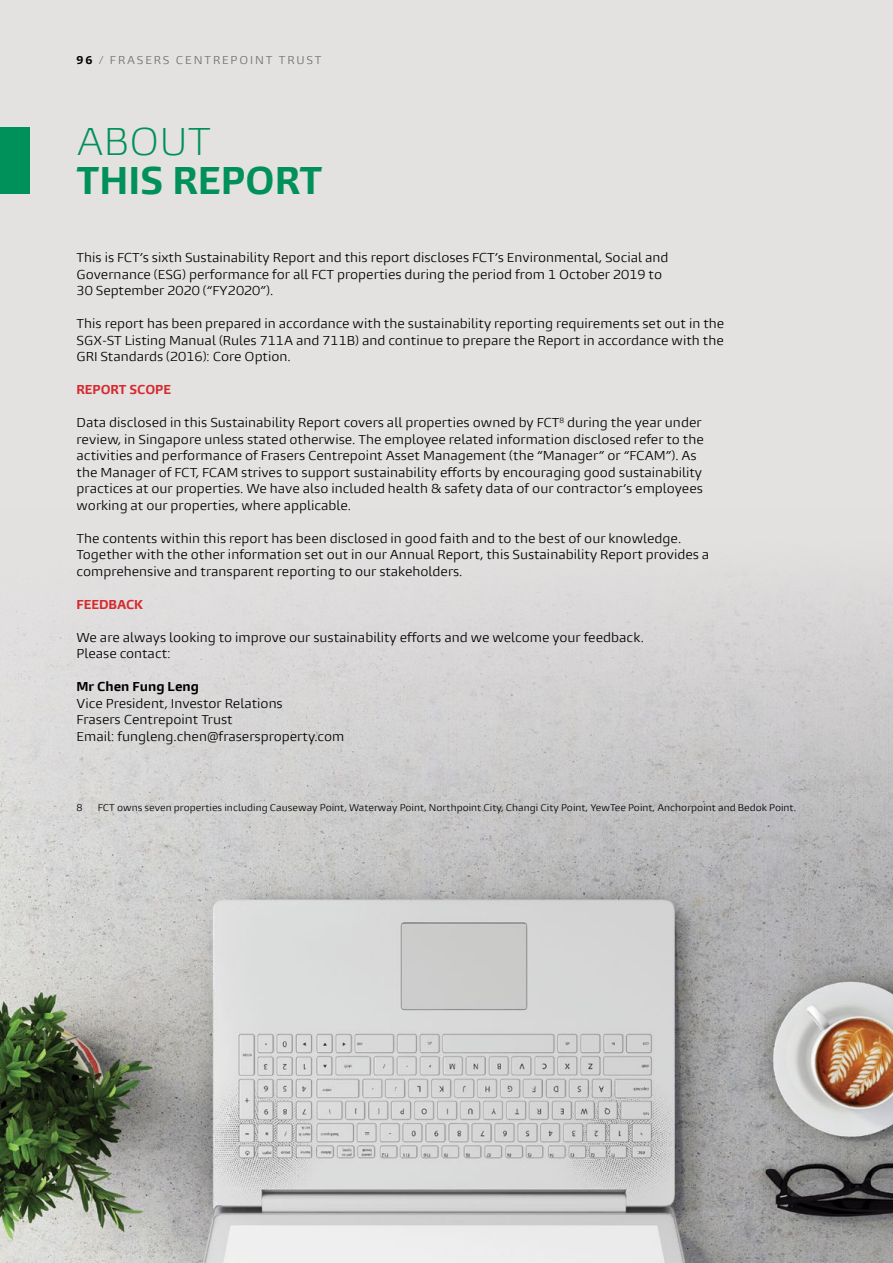
<style>
.page{position:relative;width:893px;height:1263px;background:#e4e1e1}
.page>*{position:absolute;margin:0;border:0;box-sizing:border-box;transform-origin:0 0}
.t1{font:700 36px "Burlingame Pro";color:#00915b}
.t2{font:300 36px "Burlingame Pro";color:#00915b}
.t3{font:12px/16.5px "Burlingame Pro";color:#000}
.t4{font:700 12px "Burlingame Pro";color:#d52a2f}
.t5{font:700 12px "Burlingame Pro";color:#000}
.t6{font:10.5px "Burlingame Pro";letter-spacing:.18em;color:#6d6e71}
.t7{font:9px "Burlingame Pro";color:#000}
.s1{font-weight:700;color:#000}
</style>
<div class="page">
<img style="left:0;top:576px;width:893px;height:687px">
<div style="left:0;top:128px;width:30px;height:66px;background:#00915b"></div>
<p class="t6" style="left:77px;top:53px;width:246px"><span class="s1">96</span> / FRASERS CENTREPOINT TRUST</p>
<h1 class="t2" style="left:77px;top:119px;width:136px">ABOUT</h1>
<h1 class="t1" style="left:77px;top:158px;width:247px">THIS REPORT</h1>
<p class="t3" style="left:77px;top:249px;width:594px">This is FCT’s sixth Sustainability Report and this report discloses FCT’s Environmental, Social and<br>Governance (ESG) performance for all FCT properties during the period from 1 October 2019 to<br>30 September 2020 (“FY2020”).</p>
<p class="t3" style="left:77px;top:315px;width:649px;text-align:justify">This report has been prepared in accordance with the sustainability reporting requirements set out in the SGX-ST Listing Manual (Rules 711A and 711B) and continue to prepare the Report in accordance with the GRI Standards (2016): Core Option.</p>
<p class="t4" style="left:77px;top:382px;width:96px">REPORT SCOPE</p>
<p class="t3" style="left:77px;top:414px;width:629px">Data disclosed in this Sustainability Report covers all properties owned by FCT<sup>8</sup> during the year under review, in Singapore unless stated otherwise. The employee related information disclosed refer to the activities and performance of Frasers Centrepoint Asset Management (the “Manager” or “FCAM”). As the Manager of FCT, FCAM strives to support sustainability efforts by encouraging good sustainability practices at our properties. We have also included health &amp; safety data of our contractor’s employees working at our properties, where applicable.</p>
<p class="t3" style="left:77px;top:530px;width:634px">The contents within this report has been disclosed in good faith and to the best of our knowledge.<br>Together with the other information set out in our Annual Report, this Sustainability Report provides a comprehensive and transparent reporting to our stakeholders.</p>
<p class="t4" style="left:77px;top:596px;width:68px">FEEDBACK</p>
<p class="t3" style="left:77px;top:629px;width:569px">We are always looking to improve our sustainability efforts and we welcome your feedback.<br>Please contact:</p>
<p class="t5" style="left:77px;top:679px;width:124px">Mr Chen Fung Leng</p>
<p class="t3" style="left:77px;top:695px;width:269px">Vice President, Investor Relations<br>Frasers Centrepoint Trust<br>Email: fungleng.chen@frasersproperty.com</p>
<p class="t7" style="left:77px;top:801px;width:8px">8</p>
<p class="t7" style="left:98px;top:801px;width:700px">FCT owns seven properties including Causeway Point, Waterway Point, Northpoint City, Changi City Point, YewTee Point, Anchorpoint and Bedok Point.</p>
</div>
